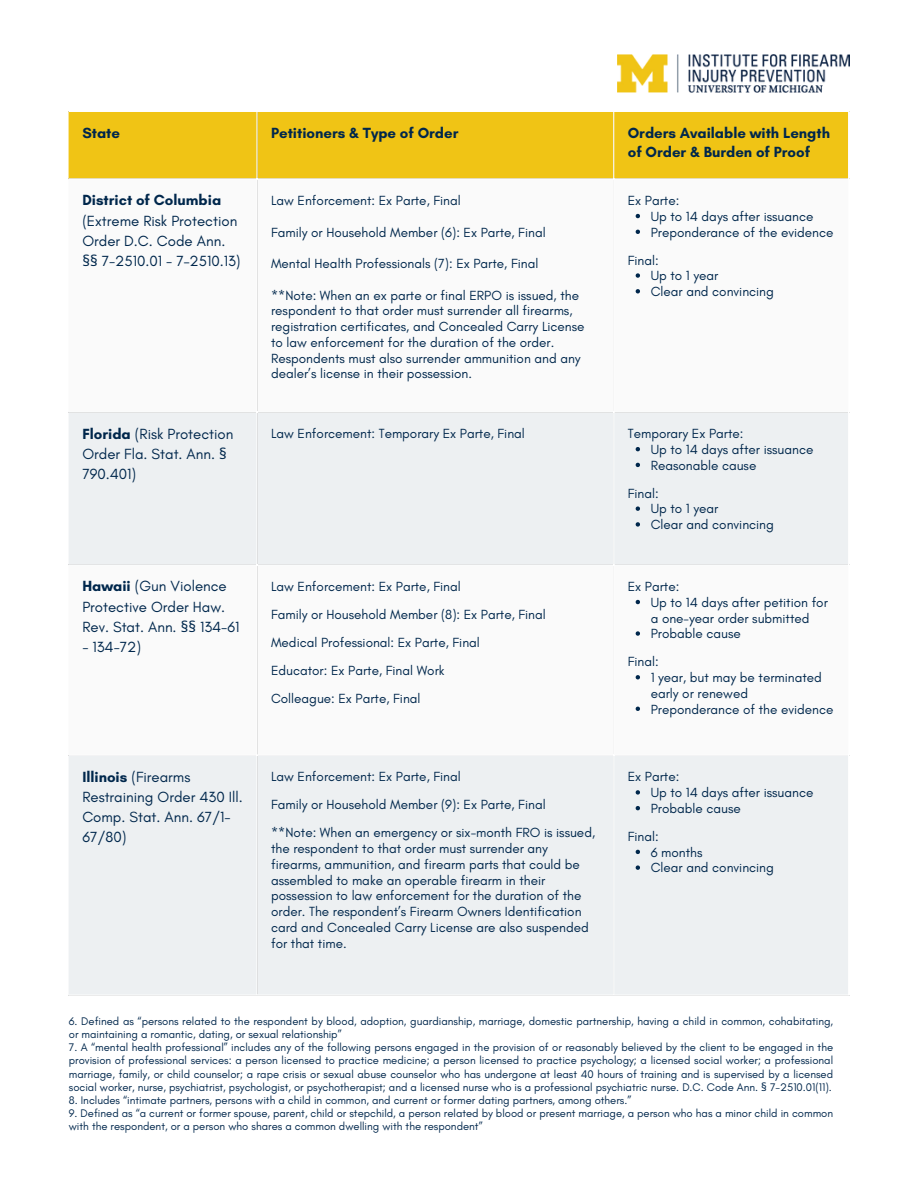
<style>
.page{position:relative;width:918px;height:1188px;background:#fff}
.page>*{position:absolute;margin:0;border:0;box-sizing:border-box;transform-origin:0 0}
.t1{font:15px/20.1px "Glacial Indifference";color:#00274c}
.t2{font:700 15px/18.5px "Glacial Indifference";color:#00274c}
.t3{font:13.5px/15.8px "Glacial Indifference";color:#00274c}
.t4{font:11.25px/13.2px "Glacial Indifference";color:#00274c}
.s1{font-weight:700}
.s2{font-family:"Noto Sans"}
</style>
<div class="page">
<div style="left:69px;top:112px;width:779px;height:66px;background:#f0c415"></div>
<svg style="left:69px;top:413px;width:779px;height:582px;fill:#edf0f2"></svg>
<svg style="left:636px;top:214px;width:4px;height:4px"></svg>
<svg style="left:636px;top:230px;width:4px;height:4px"></svg>
<svg style="left:636px;top:273px;width:4px;height:5px"></svg>
<svg style="left:636px;top:289px;width:4px;height:4px"></svg>
<svg style="left:636px;top:447px;width:4px;height:4px"></svg>
<svg style="left:636px;top:463px;width:4px;height:4px"></svg>
<svg style="left:636px;top:506px;width:4px;height:5px"></svg>
<svg style="left:636px;top:522px;width:4px;height:5px"></svg>
<svg style="left:636px;top:600px;width:4px;height:4px"></svg>
<svg style="left:636px;top:631px;width:4px;height:5px"></svg>
<svg style="left:636px;top:675px;width:4px;height:4px"></svg>
<svg style="left:636px;top:707px;width:4px;height:4px"></svg>
<svg style="left:636px;top:790px;width:4px;height:5px"></svg>
<svg style="left:636px;top:806px;width:4px;height:4px"></svg>
<svg style="left:636px;top:850px;width:4px;height:4px"></svg>
<svg style="left:636px;top:865px;width:4px;height:5px"></svg>
<hr style="left:256px;top:112px;width:2px;height:883px;background:#fff">
<hr style="left:613px;top:112px;width:1px;height:883px;background:#fff">
<hr style="left:69px;top:564px;width:780px;height:1px;background:#fff">
<hr style="left:69px;top:755px;width:780px;height:1px;background:#fff">
<img style="left:617px;top:55px;width:232px;height:37px">
<p class="t2" style="left:82px;top:124px;width:39px">State</p>
<p class="t2" style="left:271px;top:124px;width:189px">Petitioners &amp; Type of Order</p>
<p class="t2" style="left:628px;top:124px;width:204px">Orders Available with Length of Order &amp; Burden of Proof</p>
<p class="t1" style="left:82px;top:190px;width:160px"><span class="s1">District of Columbia </span>(Extreme Risk Protection<br>Order D.C. Code Ann. <span class="s2">§§</span> 7-2510.01 - 7–2510.13)</p>
<p class="t3" style="left:271px;top:193px;width:191px">Law Enforcement: Ex Parte, Final</p>
<p class="t3" style="left:628px;top:193px;width:53px">Ex Parte:</p>
<p class="t3" style="left:651px;top:208px;width:164px">Up to 14 days after issuance</p>
<p class="t3" style="left:651px;top:224px;width:184px">Preponderance of the evidence</p>
<p class="t3" style="left:628px;top:252px;width:32px">Final:</p>
<p class="t3" style="left:651px;top:268px;width:69px">Up to 1 year</p>
<p class="t3" style="left:651px;top:284px;width:125px">Clear and convincing</p>
<p class="t3" style="left:271px;top:224px;width:276px">Family or Household Member (6): Ex Parte, Final</p>
<p class="t3" style="left:271px;top:256px;width:269px">Mental Health Professionals (7): Ex Parte, Final</p>
<p class="t3" style="left:271px;top:287px;width:315px">**Note: When an ex parte or final ERPO is issued, the respondent to that order must surrender all firearms, registration certificates, and Concealed Carry License to law enforcement for the duration of the order.<br>Respondents must also surrender ammunition and any dealer’s license in their possession.</p>
<p class="t1" style="left:82px;top:423px;width:153px"><span class="s1">Florida</span> (Risk Protection<br>Order Fla. Stat. Ann. <span class="s2">§<br></span>790.401)</p>
<p class="t3" style="left:271px;top:426px;width:255px">Law Enforcement: Temporary Ex Parte, Final</p>
<p class="t3" style="left:628px;top:426px;width:117px">Temporary Ex Parte:</p>
<p class="t3" style="left:651px;top:441px;width:164px">Up to 14 days after issuance</p>
<p class="t3" style="left:651px;top:457px;width:107px">Reasonable cause</p>
<p class="t3" style="left:628px;top:485px;width:32px">Final:</p>
<p class="t3" style="left:651px;top:501px;width:69px">Up to 1 year</p>
<p class="t3" style="left:651px;top:517px;width:125px">Clear and convincing</p>
<p class="t1" style="left:82px;top:576px;width:159px"><span class="s1">Hawaii</span> (Gun Violence<br>Protective Order Haw.<br>Rev. Stat. Ann. <span class="s2">§§</span> 134-61</p>
<p class="t1" style="left:82px;top:637px;width:60px">- 134-72)</p>
<p class="t3" style="left:271px;top:578px;width:191px">Law Enforcement: Ex Parte, Final</p>
<p class="t3" style="left:271px;top:606px;width:276px">Family or Household Member (8): Ex Parte, Final</p>
<p class="t3" style="left:271px;top:634px;width:210px">Medical Professional: Ex Parte, Final</p>
<p class="t3" style="left:271px;top:662px;width:175px">Educator: Ex Parte, Final Work</p>
<p class="t3" style="left:271px;top:690px;width:151px">Colleague: Ex Parte, Final</p>
<p class="t1" style="left:82px;top:767px;width:162px"><span class="s1">Illinois</span> (Firearms<br>Restraining Order 430 Ill.<br>Comp. Stat. Ann. 67/1-<br>67/80)</p>
<p class="t3" style="left:271px;top:769px;width:191px">Law Enforcement: Ex Parte, Final</p>
<p class="t3" style="left:271px;top:797px;width:276px">Family or Household Member (9): Ex Parte, Final</p>
<p class="t3" style="left:271px;top:825px;width:326px">**Note: When an emergency or six-month FRO is issued, the respondent to that order must surrender any firearms, ammunition, and firearm parts that could be assembled to make an operable firearm in their possession to law enforcement for the duration of the order. The respondent’s Firearm Owners Identification card and Concealed Carry License are also suspended for that time.</p>
<p class="t3" style="left:628px;top:578px;width:53px">Ex Parte:</p>
<p class="t3" style="left:651px;top:594px;width:179px">Up to 14 days after petition for a one-year order submitted</p>
<p class="t3" style="left:651px;top:626px;width:92px">Probable cause</p>
<p class="t3" style="left:628px;top:654px;width:32px">Final:</p>
<p class="t3" style="left:651px;top:669px;width:173px">1 year, but may be terminated early or renewed</p>
<p class="t3" style="left:651px;top:701px;width:184px">Preponderance of the evidence</p>
<p class="t3" style="left:628px;top:769px;width:53px">Ex Parte:</p>
<p class="t3" style="left:651px;top:785px;width:164px">Up to 14 days after issuance</p>
<p class="t3" style="left:651px;top:800px;width:92px">Probable cause</p>
<p class="t3" style="left:628px;top:828px;width:32px">Final:</p>
<p class="t3" style="left:651px;top:844px;width:53px">6 months</p>
<p class="t3" style="left:651px;top:860px;width:125px">Clear and convincing</p>
<p class="t4" style="left:69px;top:1015px;width:766px">6. Defined as “persons related to the respondent by blood, adoption, guardianship, marriage, domestic partnership, having a child in common, cohabitating, or maintaining a romantic, dating, or sexual relationship”</p>
<p class="t4" style="left:69px;top:1041px;width:766px;text-align:justify">7. A “mental health professional” includes any of the following persons engaged in the provision of or reasonably believed by the client to be engaged in the provision of professional services: a person licensed to practice medicine; a person licensed to practice psychology; a licensed social worker; a professional marriage, family, or child counselor; a rape crisis or sexual abuse counselor who has undergone at least 40 hours of training and is supervised by a licensed social worker, nurse, psychiatrist, psychologist, or psychotherapist; and a licensed nurse who is a professional psychiatric nurse. D.C. Code Ann. <span class="s2">§</span> 7-2510.01(11).</p>
<p class="t4" style="left:69px;top:1093px;width:564px">8. Includes “intimate partners, persons with a child in common, and current or former dating partners, among others.”</p>
<p class="t4" style="left:69px;top:1106px;width:766px">9. Defined as “a current or former spouse, parent, child or stepchild, a person related by blood or present marriage, a person who has a minor child in common with the respondent, or a person who shares a common dwelling with the respondent”</p>
</div>
